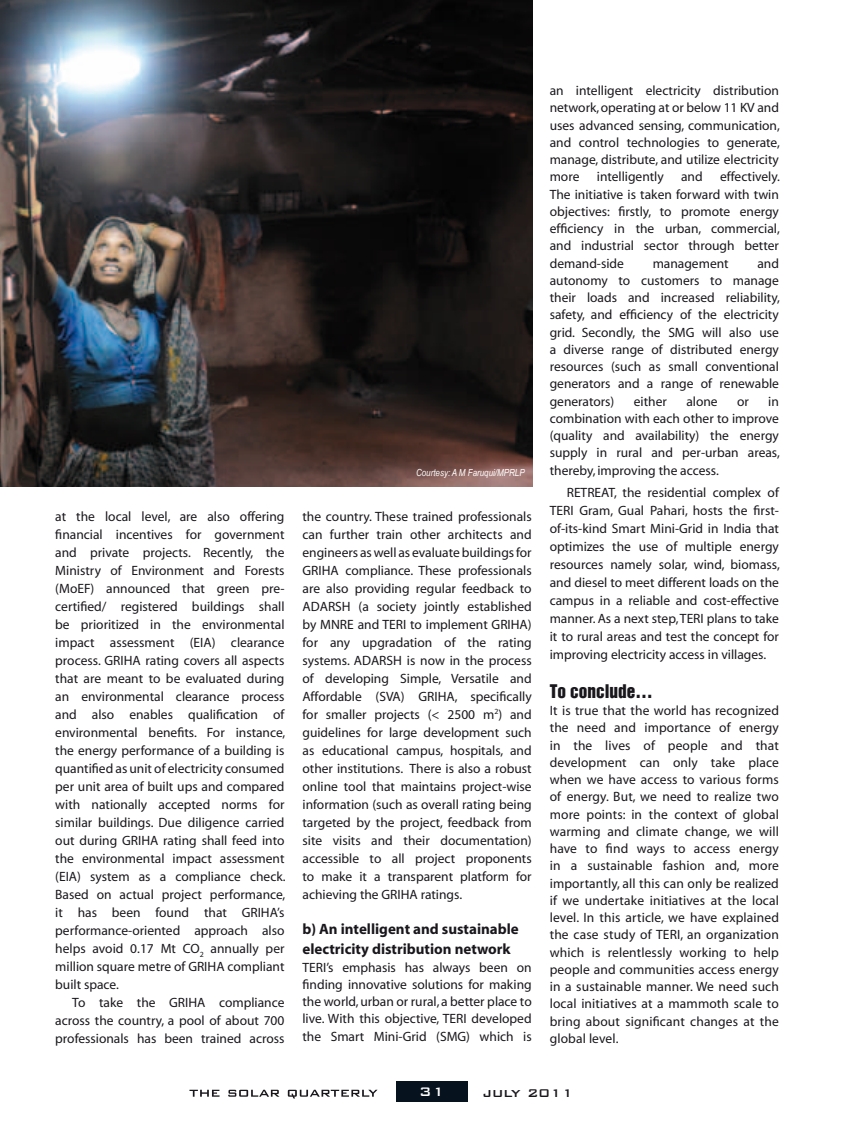
<style>
.page{position:relative;width:864px;height:1134px;background:#fff}
.page>*{position:absolute;margin:0;border:0;box-sizing:border-box;transform-origin:0 0}
.t1{font:17.25px "Switzerland Inserat";color:#1a171c}
.t2{font:500 16.5px "Bank Gothic BT";color:#1a171c}
.t3{font:500 16.5px "Bank Gothic BT";color:#fff}
.t4{font:700 15px/20.2px "Myriad";color:#1a171c}
.t5{font:13.65px "Myriad";color:#1a171c}
.t6{font:13.5px/18px "Myriad";color:#1a171c;text-align:justify}
.t7{font:italic 9.75px "Arial Narrow";color:#fff}
.s1{font-size:15px}
</style>
<div class="page">
<div style="left:396px;top:1081px;width:72px;height:21px;background:#06131e"></div>
<svg style="left:189px;top:1090px;width:189px;height:9px"></svg>
<img style="left:0;top:0;width:532px;height:487px">
<p class="t5" style="left:55px;top:509px;width:231px">at the local level, are also offering</p>
<p class="t6" style="left:55px;top:526px;width:232px">financial incentives for government and private projects. Recently, the Ministry of Environment and Forests (MoEF) announced that green pre&shy;certified/ registered buildings shall be prioritized in the environmental impact assessment (EIA) clearance process. GRIHA rating covers all aspects that are meant to be evaluated during an environmental clearance process and also enables qualification of environmental benefits. For instance, the energy performance of a building is quantified as unit of electricity consumed per unit area of built ups and compared with nationally accepted norms for similar buildings. Due diligence carried out during GRIHA rating shall feed into the environmental impact assessment (EIA) system as a compliance check.<br>Based on actual project performance, it has been found that GRIHA’s performance-oriented approach also helps avoid 0.17 Mt CO<sub>2</sub> annually per million square metre of GRIHA compliant built space.</p>
<p class="t6" style="left:55px;top:994px;width:231px;text-indent:17px">To take the GRIHA compliance across the country, a pool of about 700 professionals has been trained across</p>
<p class="t7" style="left:416px;top:466px;width:110px">Courtesy: A M Faruqui/MPRLP</p>
<p class="t6" style="left:302px;top:508px;width:231px">the country. These trained professionals can further train other architects and engineers as well as evaluate buildings for GRIHA compliance. These professionals are also providing regular feedback to ADARSH (a society jointly established by MNRE and TERI to implement GRIHA) for any upgradation of the rating systems. ADARSH is now in the process of developing Simple, Versatile and Affordable (SVA) GRIHA, specifically for smaller projects (&lt; 2500 m<sup>2</sup>) and guidelines for large development such as educational campus, hospitals, and other institutions. There is also a robust online tool that maintains project-wise information (such as overall rating being targeted by the project, feedback from site visits and their documentation) accessible to all project proponents to make it a transparent platform for achieving the GRIHA ratings.</p>
<p class="t4" style="left:303px;top:919px;width:218px">b) An intelligent and sustainable electricity distribution network</p>
<p class="t6" style="left:303px;top:959px;width:231px;line-height:17.2px">TERI’s emphasis has always been on finding innovative solutions for making the world, urban or rural, a better place to live. With this objective, TERI developed the Smart Mini-Grid (SMG) which is</p>
<p class="t6" style="left:550px;top:83px;width:232px;line-height:17.2px">an intelligent electricity distribution network, operating at or below 11 KV and uses advanced sensing, communication, and control technologies to generate, manage, distribute, and utilize electricity more</p>
<p class="t6" style="left:550px;top:169px;width:232px;line-height:17.2px;text-indent:170px">effectively.<br>The initiative is taken forward with twin objectives: firstly, to promote energy efficiency in the urban, commercial, and industrial sector through better demand-side</p>
<p class="t6" style="left:597px;top:169px;width:68px">intelligently</p>
<p class="t6" style="left:681px;top:169px;width:23px">and</p>
<p class="t6" style="left:550px;top:255px;width:232px;line-height:17.2px;text-indent:208px">and autonomy to customers to manage their loads and increased reliability, safety, and efficiency of the electricity grid. Secondly, the SMG will also use a diverse range of distributed energy resources (such as small conventional generators and a range of renewable generators)</p>
<p class="t6" style="left:653px;top:255px;width:78px">management</p>
<p class="t6" style="left:634px;top:393px;width:35px">either</p>
<p class="t6" style="left:686px;top:393px;width:33px">alone</p>
<p class="t6" style="left:737px;top:393px;width:13px">or</p>
<p class="t6" style="left:550px;top:393px;width:232px;line-height:17.2px;text-indent:219px">in combination with each other to improve (quality and availability) the energy supply in rural and per-urban areas, thereby, improving the access.</p>
<p class="t6" style="left:550px;top:484px;width:232px;text-indent:17px">RETREAT, the residential complex of TERI Gram, Gual Pahari, hosts the first&shy;of-its-kind Smart Mini-Grid in India that optimizes the use of multiple energy resources namely solar, wind, biomass, and diesel to meet different loads on the campus in a reliable and cost-effective manner. As a next step, TERI plans to take it to rural areas and test the concept for improving electricity access in villages.</p>
<p class="t1" style="left:550px;top:681px;width:104px">To conclude…</p>
<p class="t6" style="left:550px;top:702px;width:231px;line-height:17.2px">It is true that the world has recognized the need and importance of energy in the lives of people and that development can only take place when we have access to various forms of energy. But, we need to realize two more points: in the context of global warming and climate change, we will have to find ways to access energy in a sustainable fashion and, more importantly, all this can only be realized if we undertake initiatives at the local level. In this article, we have explained the case study of TERI, an organization which is relentlessly working to help people and communities access energy in a sustainable manner. We need such local initiatives at a mammoth scale to bring about significant changes at the global level.</p>
<p class="t3" style="left:419px;top:1082px;width:27px">31</p>
<p class="t2" style="left:483px;top:1083px;width:92px">july <span class="s1">2011</span></p>
</div>
